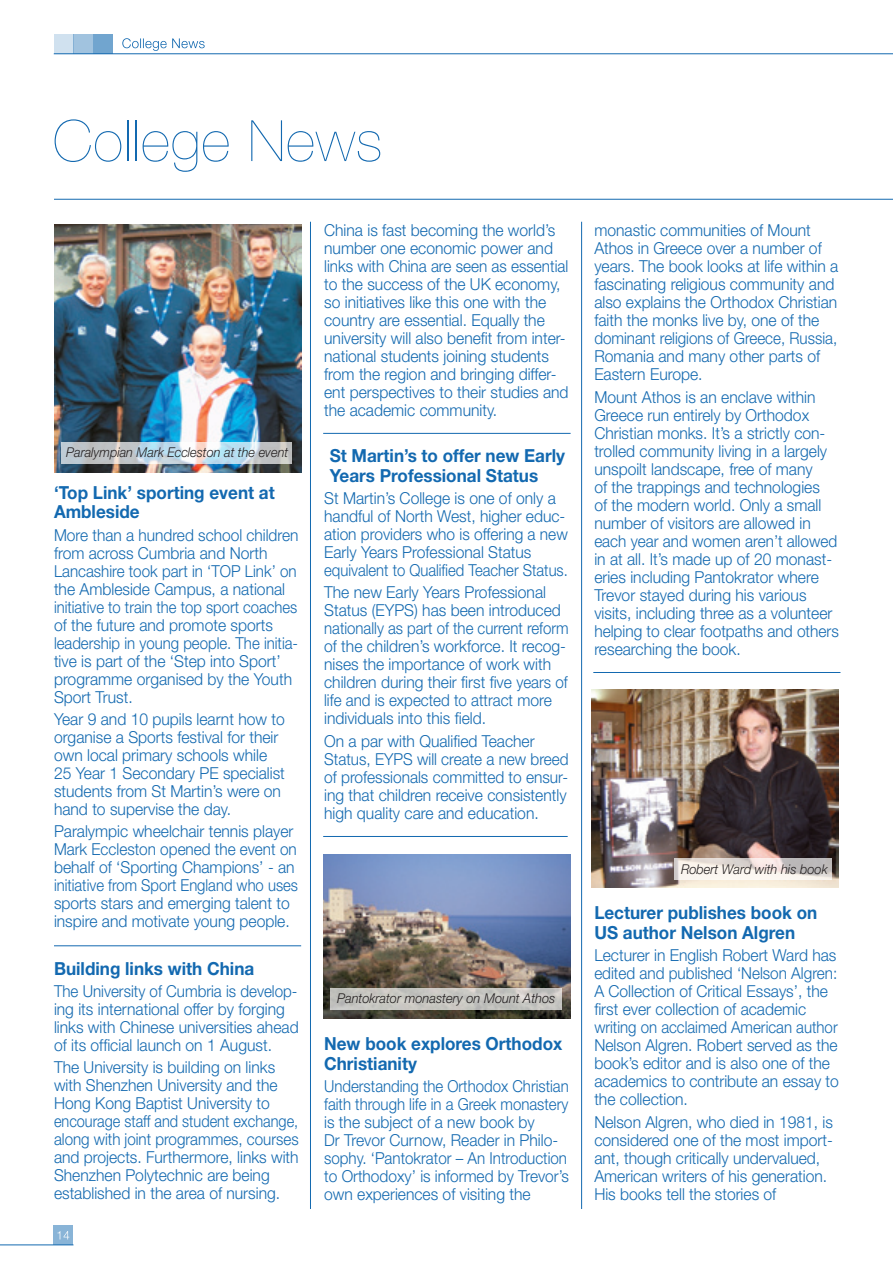
<style>
.page{position:relative;width:893px;height:1263px;background:#fff}
.page>*{position:absolute;margin:0;border:0;box-sizing:border-box;transform-origin:0 0}
.t1{font:200 57px "Helvetica Neue";letter-spacing:.02em;color:#1369b0}
.t2{font:700 18px/19.5px "Helvetica Neue";color:#1369b0;scale:.95 1}
.t3{font:300 16.5px/18px "Helvetica Neue";color:#1369b0;scale:.95 1}
.t4{font:300 16.5px/18px "Helvetica Neue";color:#1369b0;scale:.94 1}
.t5{font:300 16.5px/18px "Helvetica Neue";color:#1369b0;scale:.91 1}
.t6{font:300 16.5px/18px "Helvetica Neue";color:#1369b0;scale:.92 1}
.t7{font:italic 300 13.5px "Helvetica Neue";color:#231f20;scale:.95 1}
.t8{font:italic 300 13.5px "Helvetica Neue";color:#231f20;scale:.94 1}
</style>
<div class="page">
<div style="left:54px;top:1225px;width:19px;height:20px;background:#89b4d7"></div>
<svg style="left:57px;top:1231px;width:12px;height:8px"></svg>
<div style="left:93px;top:34px;width:20px;height:20px;background:#71a5cf"></div>
<div style="left:73px;top:34px;width:20px;height:20px;background:#a1c3df"></div>
<div style="left:54px;top:34px;width:19px;height:20px;background:#d0e1ef"></div>
<hr style="left:0;top:1244px;width:73px;height:1px;background:#1369b0">
<hr style="left:54px;top:53px;width:839px;height:1px;background:#1369b0">
<hr style="left:581px;top:222px;width:1px;height:987px;background:#1369b0">
<hr style="left:54px;top:199px;width:839px;height:1px;background:#1369b0">
<hr style="left:593px;top:672px;width:247px;height:1px;background:#1369b0">
<hr style="left:310px;top:222px;width:1px;height:987px;background:#1369b0">
<svg style="left:122px;top:38px;width:83px;height:13px"></svg>
<hr style="left:54px;top:945px;width:247px;height:1px;background:#1369b0">
<hr style="left:323px;top:433px;width:248px;height:1px;background:#1369b0">
<hr style="left:323px;top:836px;width:245px;height:1px;background:#1369b0">
<img style="left:54px;top:224px;width:247px;height:248px">
<img style="left:323px;top:854px;width:248px;height:164px">
<img style="left:591px;top:690px;width:248px;height:197px">
<svg style="left:62px;top:442px;width:230px;height:22px;background:#c7d3da"></svg>
<svg style="left:331px;top:988px;width:231px;height:22px;background:#c6c5c0"></svg>
<svg style="left:675px;top:858px;width:157px;height:22px"></svg>
<p class="t1" style="left:53px;top:108px;width:331px">College News</p>
<p class="t8" style="left:66px;top:444px;width:238px">Paralympian Mark Eccleston at the event</p>
<p class="t2" style="left:54px;top:482px;width:234px">‘Top Link’ sporting event at<br>Ambleside</p>
<p class="t4" style="left:54px;top:525px;width:262px">More than a hundred school children from across Cumbria and North<br>Lancashire took part in ‘TOP Link’ on the Ambleside Campus, a national initiative to train the top sport coaches of the future and promote sports leadership in young people. The initia&shy;tive is part of the ‘Step into Sport’ programme organised by the Youth<br>Sport Trust.</p>
<p class="t3" style="left:54px;top:710px;width:245px">Year 9 and 10 pupils learnt how to organise a Sports festival for their own local primary schools while<br>25 Year 1 Secondary PE specialist students from St Martin’s were on hand to supervise the day.</p>
<p class="t3" style="left:54px;top:822px;width:258px">Paralympic wheelchair tennis player Mark Eccleston opened the event on behalf of ‘Sporting Champions’ - an initiative from Sport England who uses sports stars and emerging talent to inspire and motivate young people.</p>
<p class="t2" style="left:54px;top:958px;width:212px">Building links with China</p>
<p class="t6" style="left:54px;top:982px;width:267px">The University of Cumbria is develop&shy;ing its international offer by forging links with Chinese universities ahead of its official launch on 1 August.</p>
<p class="t3" style="left:54px;top:1058px;width:259px">The University is building on links with Shenzhen University and the Hong Kong Baptist University to encourage staff and student exchange, along with joint programmes, courses and projects. Furthermore, links with Shenzhen Polytechnic are being established in the area of nursing.</p>
<p class="t3" style="left:324px;top:221px;width:259px">China is fast becoming the world’s number one economic power and links with China are seen as essential to the success of the UK economy, so initiatives like this one with the country are essential. Equally the university will also benefit from inter&shy;national students joining students from the region and bringing differ&shy;ent perspectives to their studies and the academic community.</p>
<p class="t2" style="left:330px;top:446px;width:249px">St Martin’s to offer new Early<br>Years Professional Status</p>
<p class="t3" style="left:324px;top:489px;width:258px">St Martin’s College is one of only a handful of North West, higher educ&shy;ation providers who is offering a new Early Years Professional Status equivalent to Qualified Teacher Status.</p>
<p class="t3" style="left:324px;top:583px;width:259px">The new Early Years Professional Status (EYPS) has been introduced nationally as part of the current reform of the children’s workforce. It recog&shy;nises the importance of work with children during their first five years of life and is expected to attract more individuals into this field.</p>
<p class="t3" style="left:324px;top:731px;width:259px">On a par with Qualified Teacher Status, EYPS will create a new breed of professionals committed to ensur&shy;ing that children receive consistently high quality care and education.</p>
<p class="t7" style="left:337px;top:990px;width:231px">Pantokrator monastery on Mount Athos</p>
<p class="t2" style="left:324px;top:1034px;width:252px">New book explores Orthodox<br>Christianity</p>
<p class="t5" style="left:324px;top:1077px;width:270px">Understanding the Orthodox Christian faith through life in a Greek monastery is the subject of a new book by<br>Dr Trevor Curnow, Reader in Philo&shy;sophy. ‘Pantokrator – An Introduction to Orthodoxy’ is informed by Trevor’s own experiences of visiting the</p>
<p class="t3" style="left:594px;top:221px;width:258px">monastic communities of Mount<br>Athos in Greece over a number of years. The book looks at life within a fascinating religious community and also explains the Orthodox Christian faith the monks live by, one of the dominant religions of Greece, Russia,<br>Romania and many other parts of<br>Eastern Europe.</p>
<p class="t3" style="left:594px;top:387px;width:259px">Mount Athos is an enclave within Greece run entirely by Orthodox Christian monks. It’s a strictly con&shy;trolled community living in a largely unspoilt landscape, free of many<br>of the trappings and technologies<br>of the modern world. Only a small number of visitors are allowed in each year and women aren’t allowed in at all. It’s made up of 20 monast&shy;eries including Pantokrator where Trevor stayed during his various visits, including three as a volunteer helping to clear footpaths and others researching the book.</p>
<p class="t7" style="left:681px;top:861px;width:156px">Robert Ward with his book</p>
<p class="t2" style="left:594px;top:903px;width:236px">Lecturer publishes book on<br>US author Nelson Algren</p>
<p class="t3" style="left:594px;top:946px;width:259px">Lecturer in English Robert Ward has edited and published ‘Nelson Algren:<br>A Collection of Critical Essays’, the first ever collection of academic writing on acclaimed American author Nelson Algren. Robert served as the book’s editor and is also one of the academics to contribute an essay to the collection.</p>
<p class="t3" style="left:594px;top:1112px;width:253px">Nelson Algren, who died in 1981, is considered one of the most import&shy;ant, though critically undervalued, American writers of his generation.<br>His books tell the stories of</p>
</div>
